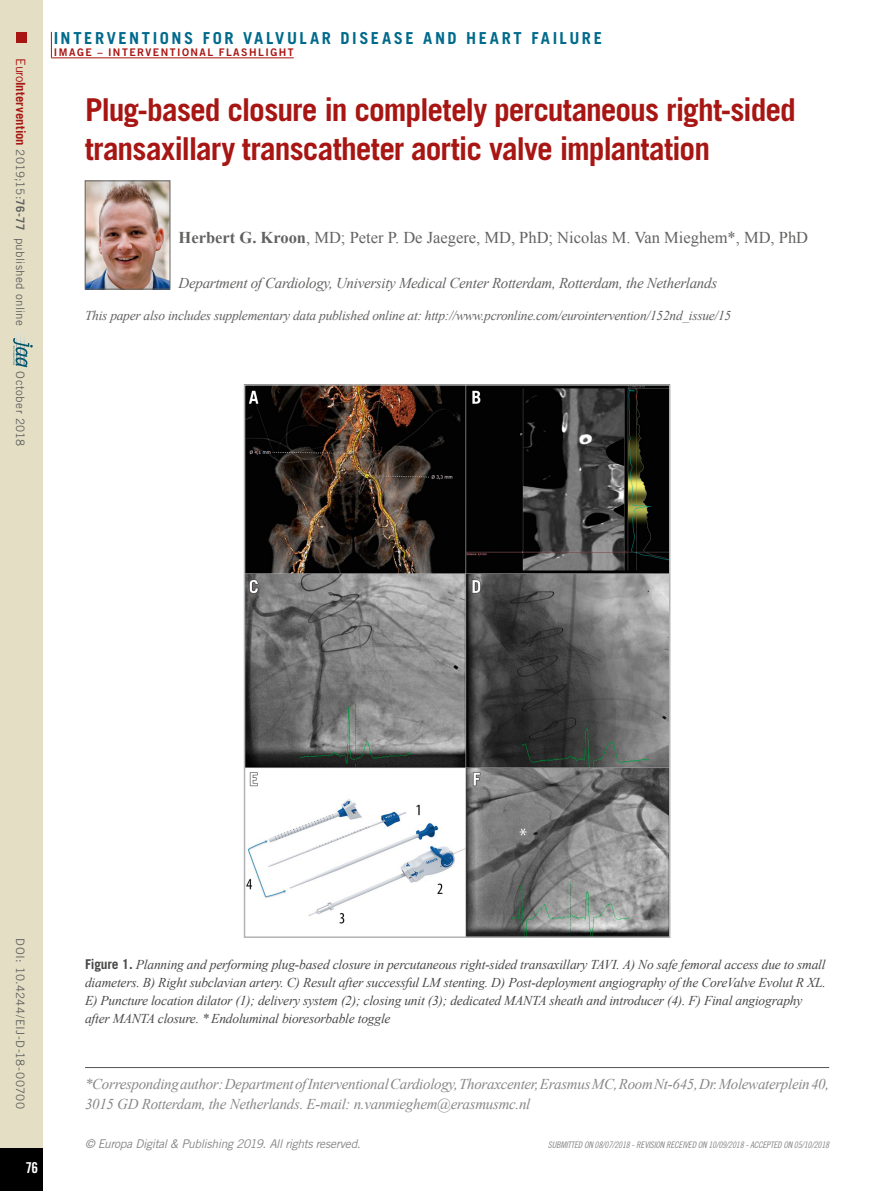
<style>
.page{position:relative;width:893px;height:1191px;background:#fff}
.page>*{position:absolute;margin:0;border:0;box-sizing:border-box;transform-origin:0 0}
.t1{font:700 31.5px/39px "Trade Gothic LT Std";letter-spacing:-.035em;color:#a81613}
.t2{font:16.5px "Times New Roman";color:#626261}
.t3{font:700 16.5px "Trade Gothic LT Std";letter-spacing:.155em;color:#006a8c}
.t4{font:italic 15px/19.5px "Times New Roman";letter-spacing:-.02em;color:#868786}
.t5{font:italic 15px "Times New Roman";letter-spacing:-.02em;color:#626261}
.t6{font:15px "Trade Gothic LT Std Bd Cn 20";color:#fff}
.t7{font:italic 13.5px/18px "Times New Roman";letter-spacing:-.015em;color:#484847}
.t8{font:italic 13.5px "Times New Roman";letter-spacing:-.02em;color:#626261}
.t9{font:italic 12px "Trade Gothic LT Std";letter-spacing:-.03em;color:#868786}
.t10{font:11.7px "Trade Gothic LT Std";letter-spacing:.025em;color:#626261}
.t11{font:10.5px "Trade Gothic LT Std Bd 2";letter-spacing:.14em;color:#a81613}
.t12{font:9px "Trade Gothic LT Std Cn 18 Obl";letter-spacing:-.02em;color:#868786}
.s1{font-size:12.75px;color:#a81613}
.s2{font-weight:700;font-size:12.75px;color:#a81613}
.s3{font-weight:700}
.s4{font-family:"Trade Gothic LT Std";font-weight:700;font-style:normal}
</style>
<div class="page">
<div style="left:0;top:0;width:43px;height:1191px;background:#e4dfc4"></div>
<div style="left:0;top:1148px;width:43px;height:43px;background:#000"></div>
<div style="left:16px;top:32px;width:10px;height:10px;background:#a81613"></div>
<svg style="left:51px;top:32px;width:1px;height:25px"></svg>
<hr style="left:51px;top:57px;width:243px;height:1px;background:#a81613">
<svg style="left:13px;top:338px;width:20px;height:29px"></svg>
<hr style="left:85px;top:1067px;width:744px;height:1px;background:#565655">
<img style="left:87px;top:183px;width:81px;height:104px">
<div style="left:85px;top:181px;width:85px;height:108px;border:1px solid #626261"></div>
<img style="left:247px;top:387px;width:420px;height:548px">
<div style="left:244px;top:384px;width:426px;height:554px;border:2px solid #b1b2b3"></div>
<p class="t10" style="left:27px;top:58px;width:269px;rotate:90deg"><span class="s1">Euro</span><span class="s2">Intervention</span> 2019;15:<span class="s3">76-77</span> published online</p>
<p class="t10" style="left:27px;top:371px;width:76px;rotate:90deg">October 2018</p>
<p class="t3" style="left:54px;top:28px;width:550px">INTERVENTIONS FOR VALVULAR DISEASE AND HEART FAILURE</p>
<p class="t11" style="left:54px;top:45px;width:241px">IMAGE – INTERVENTIONAL FLASHLIGHT</p>
<h1 class="t1" style="left:85px;top:89px;width:712px">Plug-based closure in completely percutaneous right-sided transaxillary transcatheter aortic valve implantation</h1>
<p class="t2" style="left:179px;top:226px;width:631px"><span class="s3">Herbert G. Kroon</span>, MD; Peter P. De Jaegere, MD, PhD; Nicolas M. Van Mieghem*, MD, PhD</p>
<p class="t5" style="left:179px;top:272px;width:540px">Department of Cardiology, University Medical Center Rotterdam, Rotterdam, the Netherlands</p>
<p class="t8" style="left:85px;top:306px;width:648px">This paper also includes supplementary data published online at: http://www.pcronline.com/eurointervention/152nd_issue/15</p>
<p class="t10" style="left:27px;top:938px;width:172px;rotate:90deg">DOI: 10.4244/EIJ-D-18-00700</p>
<p class="t6" style="left:26px;top:1158px;width:14px">76</p>
<p class="t7" style="left:85px;top:955px;width:742px"><span class="s4">Figure 1.</span> Planning and performing plug-based closure in percutaneous right-sided transaxillary TAVI. A) No safe femoral access due to small diameters. B) Right subclavian artery. C) Result after successful LM stenting. D) Post-deployment angiography of the CoreValve Evolut R XL.<br>E) Puncture location dilator (1); delivery system (2); closing unit (3); dedicated MANTA sheath and introducer (4). F) Final angiography after MANTA closure. * Endoluminal bioresorbable toggle</p>
<p class="t4" style="left:85px;top:1074px;width:746px">*Corresponding author: Department of Interventional Cardiology, Thoraxcenter, Erasmus MC, Room Nt-645, Dr. Molewaterplein 40,<br>3015 GD Rotterdam, the Netherlands. E-mail: n.vanmieghem@erasmusmc.nl</p>
<p class="t9" style="left:85px;top:1137px;width:277px">© Europa Digital &amp; Publishing 2019. All rights reserved.</p>
<p class="t12" style="left:548px;top:1139px;width:283px">SUBMITTED ON 08/07/2018 - REVISION RECEIVED ON 10/09/2018 - ACCEPTED ON 05/10/2018</p>
</div>
